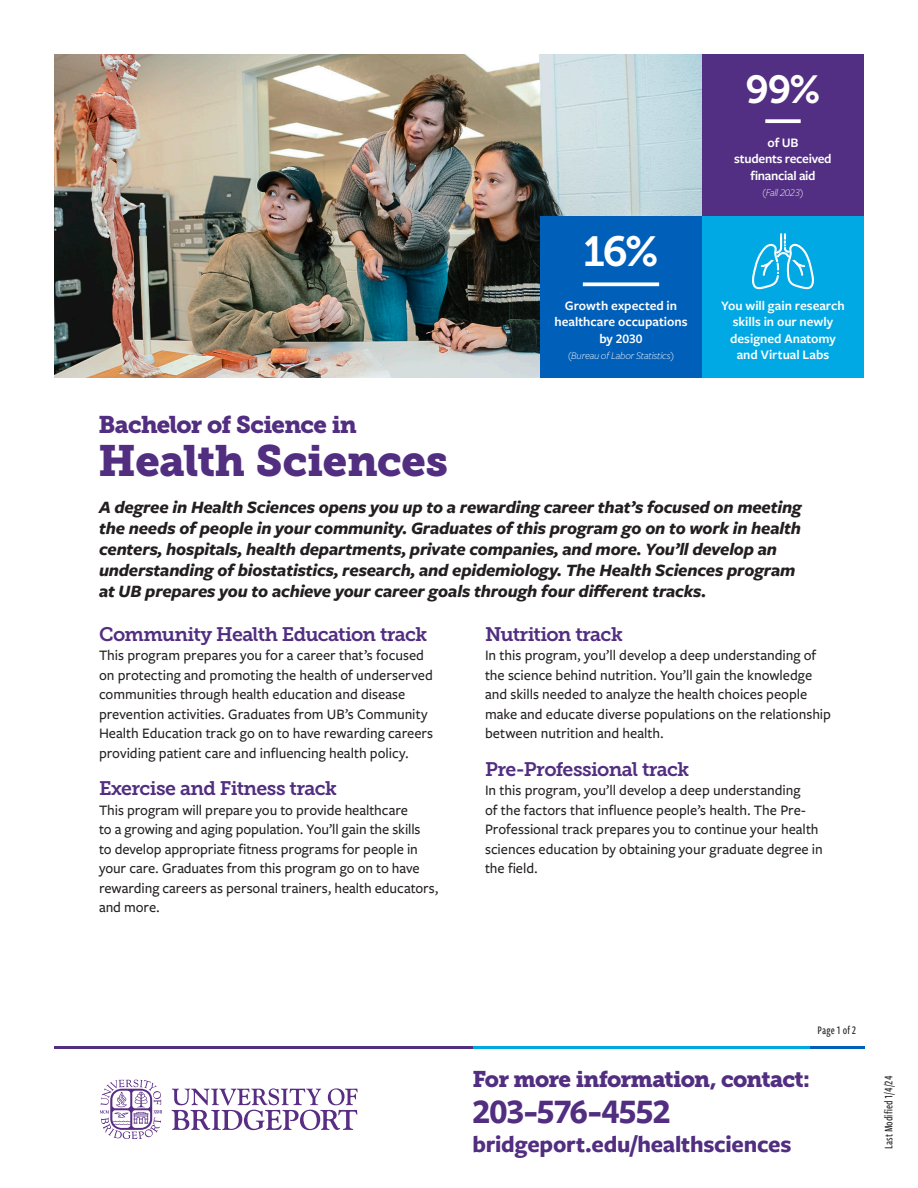
<style>
.page{position:relative;width:918px;height:1188px;background:#fff}
.page>*{position:absolute;margin:0;border:0;box-sizing:border-box;transform-origin:0 0}
.Program_Title{font:43.5px "Museo Slab 900";letter-spacing:-.01em;color:#522e81}
.t1{font:42px "Museo Slab 700";color:#fff}
.t2{font:39px "Museo Slab 700";color:#fff}
.t3{font:700 36px "Freight Sans Pro";letter-spacing:-.03em;color:#522e81}
.t4{font:700 24px "Freight Sans Pro";letter-spacing:-.01em;color:#522e81}
.Program_Title-2{font:24px "Museo Slab 900";letter-spacing:-.03em;color:#522e81}
.t5{font:22.5px "Museo Slab 900";letter-spacing:-.035em;color:#522e81}
.Sub_Heading{font:19.5px "Museo Slab 700";letter-spacing:-.03em;color:#522e81}
.Body_Intro{font:italic 700 18px/21px "Freight Sans Pro";letter-spacing:-.01em;color:#231f20}
.Body_Copy{font:500 15px/19.5px "Freight Sans Pro";color:#231f20}
.t6{font:600 13.5px/16.5px "Freight Sans Pro";color:#fff;text-align:center}
.t7{font:600 13.5px/16.5px "Freight Sans Pro";letter-spacing:-.02em;color:#fff;text-align:center}
.t8{font:500 12px "Freight Sans Cmp Pro";letter-spacing:.005em;color:#231f20}
.t9{font:italic 300 10.5px "Freight Sans Pro";letter-spacing:-.015em;color:#fff}
</style>
<div class="page">
<hr style="left:472px;top:1046px;width:338px;height:3px;background:#00a8e2">
<hr style="left:54px;top:1046px;width:418px;height:3px;background:#522e81">
<hr style="left:810px;top:1046px;width:55px;height:3px;background:#005fb9">
<svg style="left:172px;top:1088px;width:186px;height:42px"></svg>
<svg style="left:100px;top:1080px;width:62px;height:59px"></svg>
<img style="left:54px;top:54px;width:648px;height:324px">
<div style="left:702px;top:216px;width:162px;height:162px;background:#00a9e3"></div>
<div style="left:702px;top:54px;width:162px;height:162px;background:#522f82"></div>
<div style="left:540px;top:216px;width:162px;height:162px;background:#005fb9"></div>
<svg style="left:583px;top:282px;width:76px;height:4px"></svg>
<svg style="left:752px;top:233px;width:62px;height:56px"></svg>
<svg style="left:765px;top:119px;width:36px;height:4px"></svg>
<p class="Program_Title-2" style="left:99px;top:410px;width:260px">Bachelor of Science in</p>
<p class="Program_Title" style="left:98px;top:436px;width:351px">Health Sciences</p>
<p class="t1" style="left:583px;top:228px;width:77px">16%</p>
<p class="t6" style="left:555px;top:297px;width:134px">Growth expected in healthcare occupations by 2030</p>
<p class="t9" style="left:567px;top:349px;width:109px">(Bureau of Labor Statistics)</p>
<p class="t2" style="left:746px;top:67px;width:76px">99%</p>
<p class="t7" style="left:734px;top:133px;width:99px">of UB<br>students received financial aid</p>
<p class="t9" style="left:762px;top:186px;width:44px">(Fall 2023)</p>
<p class="t6" style="left:721px;top:297px;width:125px">You will gain research skills in our newly designed Anatomy and Virtual Labs</p>
<p class="Body_Intro" style="left:99px;top:496px;width:704px">A degree in Health Sciences opens you up to a rewarding career that’s focused on meeting the needs of people in your community. Graduates of this program go on to work in health centers, hospitals, health departments, private companies, and more. You’ll develop an understanding of biostatistics, research, and epidemiology. The Health Sciences program at UB prepares you to achieve your career goals through four different tracks.</p>
<p class="Sub_Heading" style="left:99px;top:623px;width:330px">Community Health Education track</p>
<p class="Body_Copy" style="left:99px;top:645px;width:336px">This program prepares you for a career that’s focused on protecting and promoting the health of underserved communities through health education and disease prevention activities. Graduates from UB’s Community Health Education track go on to have rewarding careers providing patient care and influencing health policy.</p>
<p class="Sub_Heading" style="left:99px;top:778px;width:240px">Exercise and Fitness track</p>
<p class="Body_Copy" style="left:99px;top:800px;width:341px">This program will prepare you to provide healthcare<br>to a growing and aging population. You’ll gain the skills<br>to develop appropriate fitness programs for people in your care. Graduates from this program go on to have rewarding careers as personal trainers, health educators, and more.</p>
<p class="Sub_Heading" style="left:485px;top:623px;width:139px">Nutrition track</p>
<p class="Body_Copy" style="left:485px;top:645px;width:347px">In this program, you’ll develop a deep understanding of the science behind nutrition. You’ll gain the knowledge and skills needed to analyze the health choices people make and educate diverse populations on the relationship between nutrition and health.</p>
<p class="Sub_Heading" style="left:485px;top:758px;width:206px">Pre-Professional track</p>
<p class="Body_Copy" style="left:485px;top:780px;width:339px">In this program, you’ll develop a deep understanding<br>of the factors that influence people’s health. The Pre-Professional track prepares you to continue your health sciences education by obtaining your graduate degree in the field.</p>
<p class="t8" style="left:818px;top:1022px;width:40px">Page 1 of 2</p>
<h3 class="t5" style="left:472px;top:1066px;width:339px">For more information, contact:</h3>
<h3 class="t3" style="left:472px;top:1087px;width:200px">203-576-4552</h3>
<h3 class="t4" style="left:472px;top:1128px;width:321px">bridgeport.edu/healthsciences</h3>
<p class="t8" style="left:880px;top:1149px;width:75px;rotate:-90deg">Last Modified 1/4/24</p>
</div>
